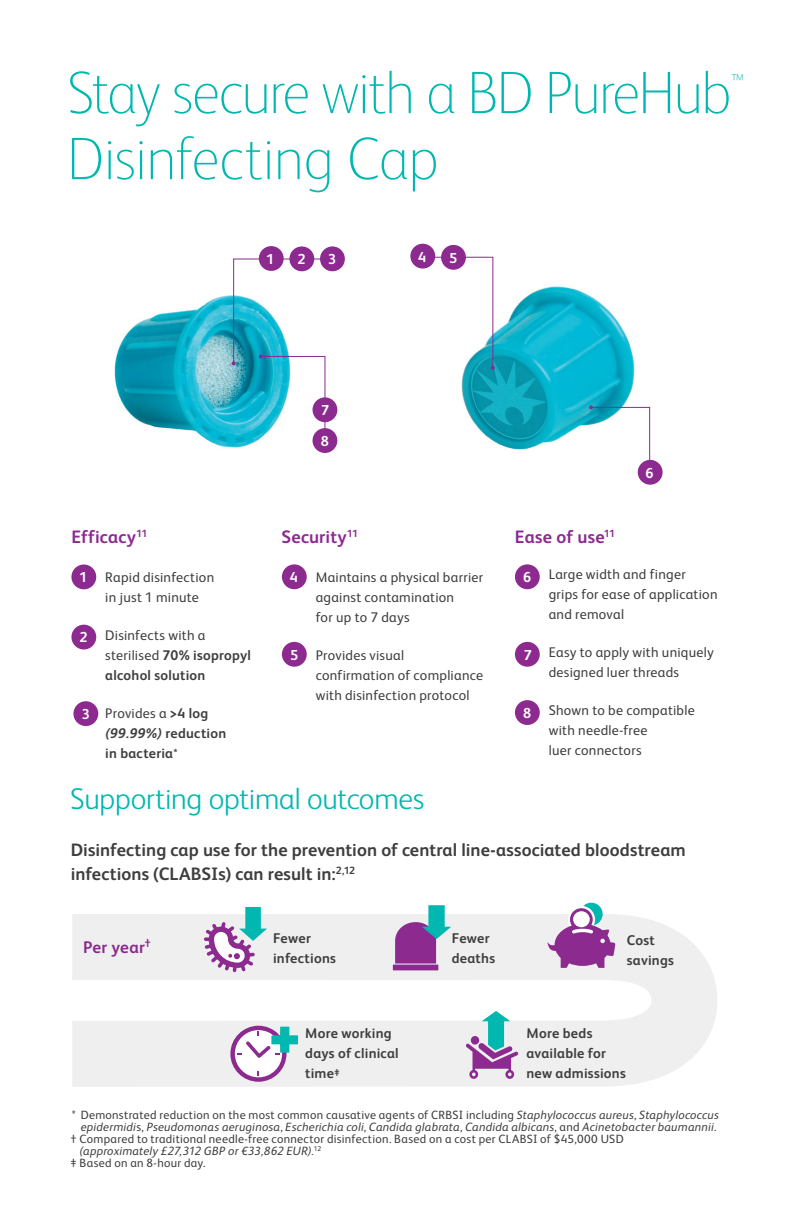
<style>
.page{position:relative;width:792px;height:1224px;background:#fff}
.page>*{position:absolute;margin:0;border:0;box-sizing:border-box;transform-origin:0 0}
.t1{font:100 60px "FS Albert Pro";letter-spacing:-.03em;color:#00b8af}
.t2{font:300 30px "FS Albert Pro";letter-spacing:-.01em;color:#00b8af}
.t3{font:100 18.8px "FS Albert Pro";color:#00b8af}
.t4{font:700 18px/24px "FS Albert Pro";letter-spacing:.005em;color:#3e3e3f}
.t5{font:700 18px "FS Albert Pro";letter-spacing:.015em;color:#8c2a90}
.t6{font:700 17px "FS Albert Pro";letter-spacing:.015em;color:#8c2a90}
.t7{font:700 14.4px/30.8px "FS Albert Pro";color:#fff}
.t8{font:14px/20px "FS Albert Pro";letter-spacing:.02em;color:#3e3e3f}
.t9{font:700 14px/20px "FS Albert Pro";letter-spacing:.02em;color:#3e3e3f}
.t10{font:12px "FS Albert Pro";letter-spacing:.025em;color:#3e3e3f}
.t11{font:italic 12px "FS Albert Pro";letter-spacing:.02em;color:#3e3e3f}
.s1{font-weight:400}
.s2{font-style:italic}
.s3{font-size:11.4px}
.s4{font-size:10px}
.s5{font-style:normal}
</style>
<div class="page">
<img style="left:461px;top:286px;width:177px;height:188px">
<div style="left:71px;top:565px;width:25px;height:24px;background:#8c2a90;border-radius:50%"></div>
<div style="left:71px;top:625px;width:25px;height:24px;background:#8c2a90;border-radius:50%"></div>
<div style="left:73px;top:701px;width:25px;height:25px;background:#8c2a90;border-radius:50%"></div>
<div style="left:515px;top:642px;width:25px;height:25px;background:#8c2a90;border-radius:50%"></div>
<div style="left:515px;top:564px;width:25px;height:25px;background:#8c2a90;border-radius:50%"></div>
<div style="left:282px;top:564px;width:25px;height:25px;background:#8c2a90;border-radius:50%"></div>
<div style="left:515px;top:700px;width:25px;height:25px;background:#8c2a90;border-radius:50%"></div>
<div style="left:282px;top:642px;width:25px;height:25px;background:#8c2a90;border-radius:50%"></div>
<img style="left:114px;top:246px;width:170px;height:202px">
<svg style="left:232px;top:258px;width:101px;height:191px"></svg>
<div style="left:259px;top:246px;width:25px;height:25px;background:#8c2a90;border-radius:50%"></div>
<div style="left:313px;top:397px;width:24px;height:25px;background:#8c2a90;border-radius:50%"></div>
<div style="left:313px;top:428px;width:24px;height:25px;background:#8c2a90;border-radius:50%"></div>
<div style="left:289px;top:246px;width:25px;height:25px;background:#8c2a90;border-radius:50%"></div>
<div style="left:320px;top:246px;width:25px;height:25px;background:#8c2a90;border-radius:50%"></div>
<svg style="left:72px;top:902px;width:645px;height:185px"></svg>
<svg style="left:466px;top:1011px;width:52px;height:68px"></svg>
<svg style="left:548px;top:903px;width:67px;height:65px"></svg>
<svg style="left:204px;top:907px;width:63px;height:65px"></svg>
<div style="left:393px;top:965px;width:45px;height:5px;background:#8c2a90"></div>
<svg style="left:395px;top:905px;width:56px;height:59px"></svg>
<svg style="left:428px;top:256px;width:67px;height:114px"></svg>
<svg style="left:589px;top:405px;width:62px;height:66px"></svg>
<div style="left:638px;top:460px;width:25px;height:25px;background:#8c2a90;border-radius:50%"></div>
<div style="left:410px;top:244px;width:25px;height:25px;background:#8c2a90;border-radius:50%"></div>
<div style="left:441px;top:245px;width:25px;height:25px;background:#8c2a90;border-radius:50%"></div>
<svg style="left:230px;top:1026px;width:68px;height:56px"></svg>
<h1 class="t1" style="left:67px;top:53px;width:666px">Stay secure with a BD PureHub</h1>
<h3 class="t3" style="left:731px;top:68px;width:13px">™</h3>
<h1 class="t1" style="left:67px;top:119px;width:374px">Disinfecting Cap</h1>
<p class="t7" style="left:266px;top:243px;width:10px">1</p>
<p class="t7" style="left:298px;top:243px;width:10px">2</p>
<p class="t7" style="left:328px;top:243px;width:10px">3</p>
<p class="t7" style="left:418px;top:241px;width:10px">4</p>
<p class="t7" style="left:449px;top:242px;width:10px">5</p>
<p class="t7" style="left:321px;top:394px;width:10px">7<br>8</p>
<p class="t7" style="left:646px;top:457px;width:10px">6</p>
<p class="t5" style="left:71px;top:524px;width:77px">Efficacy<sup>11</sup></p>
<p class="t7" style="left:79px;top:561px;width:10px">1</p>
<p class="t8" style="left:105px;top:566px;width:110px">Rapid disinfection in just 1 minute</p>
<p class="t9" style="left:105px;top:624px;width:147px"><span class="s1">Disinfects with a sterilised</span> 70% isopropyl alcohol solution</p>
<p class="t9" style="left:105px;top:702px;width:122px"><span class="s1">Provides a</span> &gt;4 log <span class="s2">(99.99%)</span> reduction in bacteria<span class="s3">*</span></p>
<p class="t7" style="left:80px;top:621px;width:10px">2</p>
<p class="t7" style="left:82px;top:698px;width:10px">3</p>
<p class="t5" style="left:515px;top:524px;width:102px">Ease of use<sup>11</sup></p>
<p class="t8" style="left:549px;top:563px;width:170px">Large width and finger grips for ease of application and removal</p>
<p class="t8" style="left:549px;top:641px;width:166px">Easy to apply with uniquely designed luer threads</p>
<p class="t8" style="left:549px;top:699px;width:148px">Shown to be compatible with needle-free<br>luer connectors</p>
<p class="t5" style="left:281px;top:524px;width:78px">Security<sup>11</sup></p>
<p class="t8" style="left:316px;top:566px;width:169px">Maintains a physical barrier against contamination<br>for up to 7 days</p>
<p class="t8" style="left:316px;top:644px;width:169px">Provides visual confirmation of compliance with disinfection protocol</p>
<p class="t7" style="left:290px;top:561px;width:10px">4</p>
<p class="t7" style="left:523px;top:561px;width:10px">6</p>
<p class="t7" style="left:290px;top:639px;width:10px">5</p>
<p class="t7" style="left:524px;top:639px;width:10px">7</p>
<p class="t7" style="left:523px;top:697px;width:10px">8</p>
<h2 class="t2" style="left:70px;top:778px;width:356px">Supporting optimal outcomes</h2>
<p class="t4" style="left:71px;top:837px;width:617px">Disinfecting cap use for the prevention of central line-associated bloodstream infections (CLABSIs) can result in:<sup>2,12</sup></p>
<p class="t6" style="left:83px;top:935px;width:69px">Per year<sup>†</sup></p>
<p class="t9" style="left:273px;top:927px;width:65px">Fewer infections</p>
<p class="t9" style="left:452px;top:927px;width:45px">Fewer deaths</p>
<p class="t9" style="left:305px;top:1022px;width:95px">More working days of clinical time<span class="s4">‡</span></p>
<p class="t9" style="left:627px;top:930px;width:49px">Cost savings</p>
<p class="t9" style="left:526px;top:1022px;width:101px">More beds available for new admissions</p>
<p class="t10" style="left:72px;top:1106px;width:648px">* Demonstrated reduction on the most common causative agents of CRBSI including <span class="s2">Staphylococcus aureus</span>, <span class="s2">Staphylococcus</span></p>
<p class="t11" style="left:81px;top:1118px;width:638px">epidermidi<span class="s5">s,</span> Pseudomonas aeruginosa<span class="s5">,</span> Escherichia coli<span class="s5">,</span> Candida glabrata<span class="s5">,</span> Candida albicans<span class="s5">, and</span> Acinetobacter baumannii<span class="s5">.</span></p>
<p class="t10" style="left:71px;top:1130px;width:555px">† Compared to traditional needle-free connector disinfection. Based on a cost per CLABSI of $45,000 USD</p>
<p class="t11" style="left:80px;top:1142px;width:243px">(approximately £27,312 GBP or €33,862 EUR).<sup>12</sup></p>
<p class="t10" style="left:71px;top:1154px;width:137px">‡ Based on an 8-hour day.</p>
</div>
